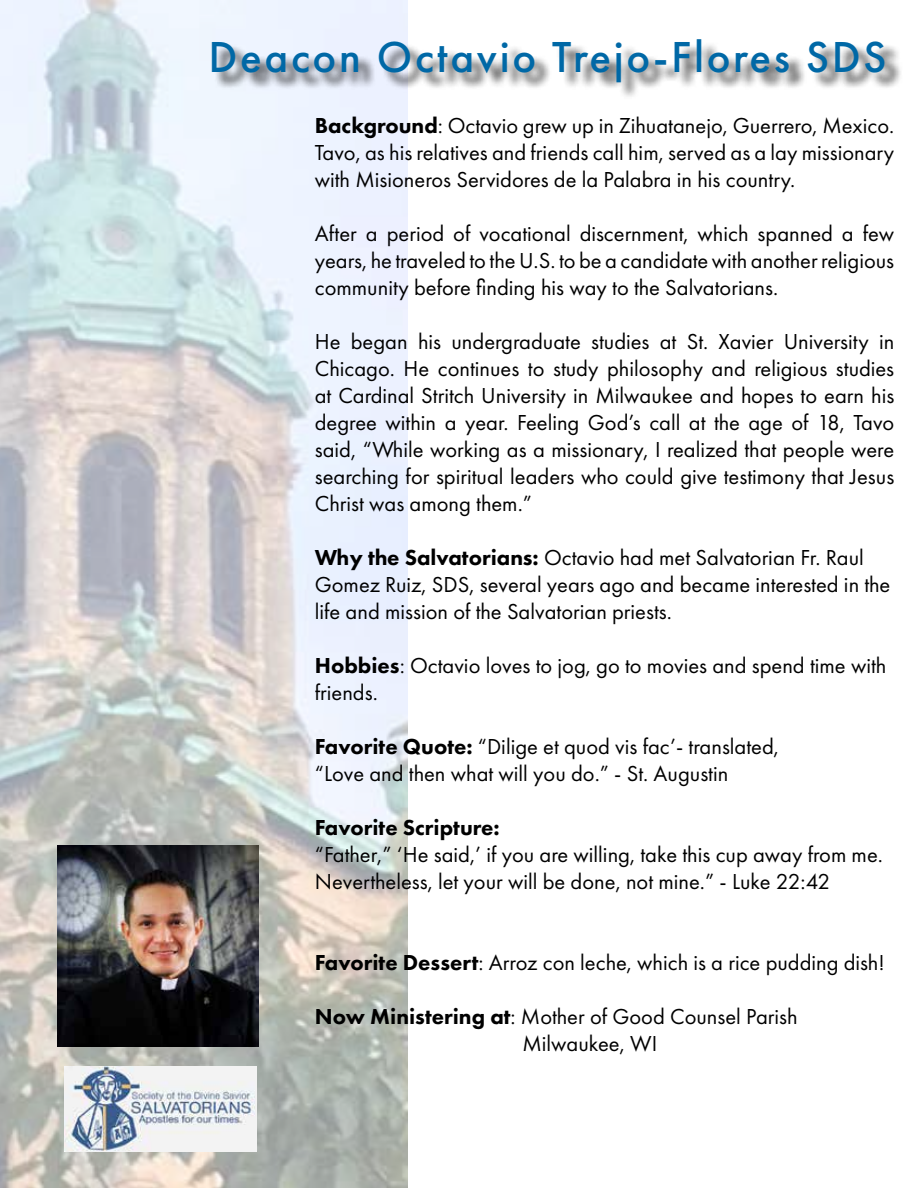
<style>
.page{position:relative;width:918px;height:1188px;background:#fff}
.page>*{position:absolute;margin:0;border:0;box-sizing:border-box;transform-origin:0 0}
.t1{font:500 45px "Futura PT";letter-spacing:.06em;color:#0068a6}
.t2{font:22.5px/27px "Futura PT";color:#000}
.t3{font:800 22.5px "Futura PT";color:#000}
.s1{font-weight:800}
</style>
<div class="page">
<img style="left:0;top:0;width:407px;height:1188px">
<div style="left:214px;top:42px;width:689px;height:58px;background:#000;opacity:.75"></div>
<img style="left:58px;top:846px;width:201px;height:201px">
<img style="left:65px;top:1066px;width:191px;height:85px">
<h1 class="t1" style="left:208px;top:30px;width:680px">Deacon Octavio Trejo-Flores SDS</h1>
<p class="t2" style="left:315px;top:112px;width:581px;text-align:justify"><span class="s1">Background</span>: Octavio grew up in Zihuatanejo, Guerrero, Mexico.<br>Tavo, as his relatives and friends call him, served as a lay missionary with Misioneros Servidores de la Palabra in his country.</p>
<p class="t2" style="left:315px;top:220px;width:581px;text-align:justify">After a period of vocational discernment, which spanned a few years, he traveled to the U.S. to be a candidate with another religious community before finding his way to the Salvatorians.</p>
<p class="t2" style="left:315px;top:328px;width:581px;text-align:justify">He began his undergraduate studies at St. Xavier University in Chicago. He continues to study philosophy and religious studies at Cardinal Stritch University in Milwaukee and hopes to earn his degree within a year. Feeling God’s call at the age of 18, Tavo said, “While working as a missionary, I realized that people were searching for spiritual leaders who could give testimony that Jesus Christ was among them.”</p>
<p class="t2" style="left:315px;top:544px;width:577px"><span class="s1">Why the Salvatorians:</span> Octavio had met Salvatorian Fr. Raul<br>Gomez Ruiz, SDS, several years ago and became interested in the life and mission of the Salvatorian priests.</p>
<p class="t2" style="left:315px;top:652px;width:573px"><span class="s1">Hobbies</span>: Octavio loves to jog, go to movies and spend time with friends.</p>
<p class="t2" style="left:315px;top:733px;width:466px"><span class="s1">Favorite Quote:</span> “Dilige et quod vis fac’- translated, “Love and then what will you do.” - St. Augustin</p>
<p class="t3" style="left:315px;top:813px;width:186px">Favorite Scripture:</p>
<p class="t2" style="left:315px;top:841px;width:570px">“Father,” ‘He said,’ if you are willing, take this cup away from me.<br>Nevertheless, let your will be done, not mine.” - Luke 22:42</p>
<p class="t2" style="left:315px;top:949px;width:572px"><span class="s1">Favorite Dessert</span>: Arroz con leche, which is a rice pudding dish!</p>
<p class="t2" style="left:522px;top:1003px;width:277px;text-indent:-208px"><span class="s1">Now Ministering at</span>: Mother of Good Counsel Parish<br>Milwaukee, WI</p>
</div>
